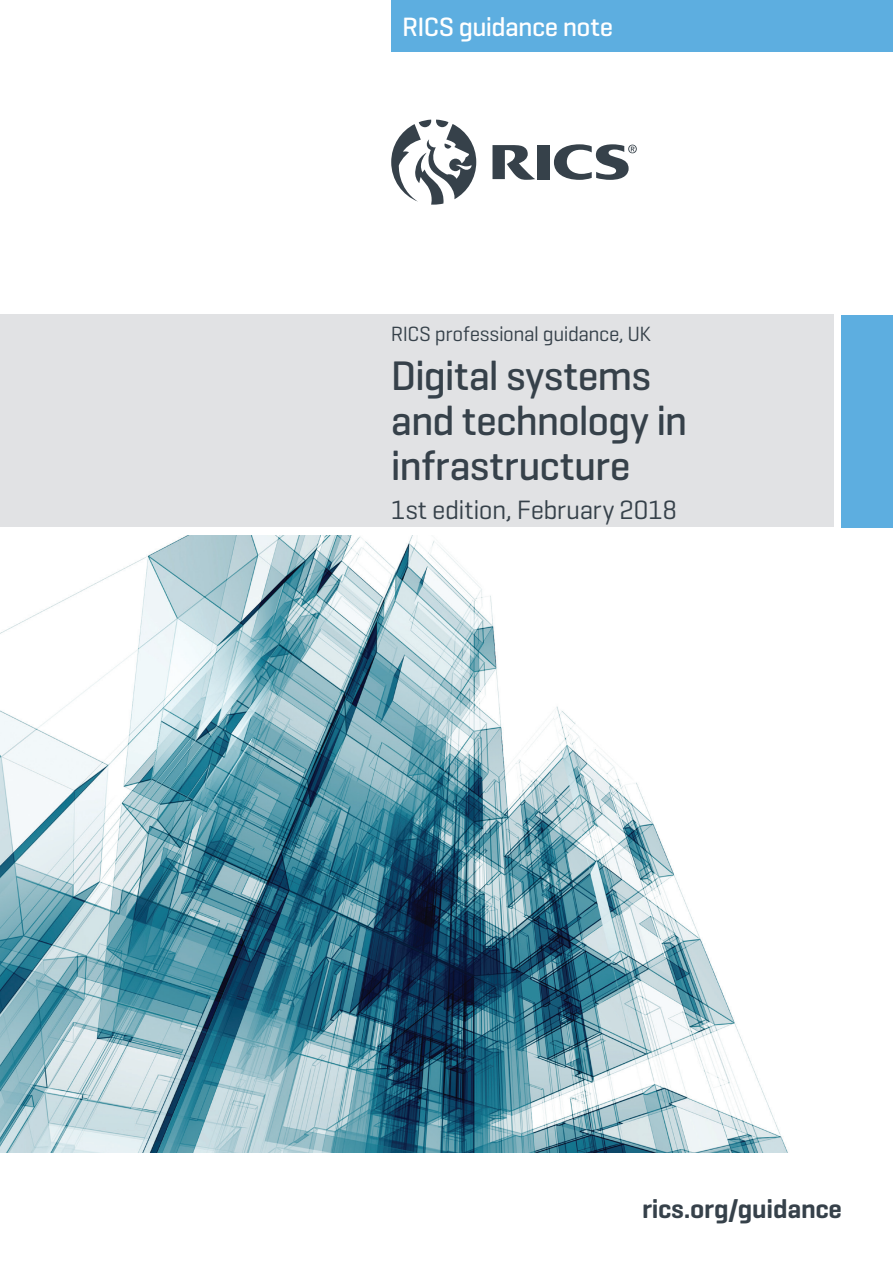
<style>
.page{position:relative;width:893px;height:1263px;background:#fff}
.page>*{position:absolute;margin:0;border:0;box-sizing:border-box;transform-origin:0 0}
.t1{font:500 42px/45px "Geogrotesque";letter-spacing:-.02em;color:#36414a}
.t2{font:27px "Geogrotesque";letter-spacing:-.015em;color:#36414a}
.t3{font:600 27px "Geogrotesque";letter-spacing:-.01em;color:#36414a}
.t4{font:500 27px "Geogrotesque";letter-spacing:-.025em;color:#fff}
.t5{font:21px "Geogrotesque";letter-spacing:-.025em;color:#36414a}
</style>
<div class="page">
<div style="left:391px;top:0;width:502px;height:52px;background:#5daee0"></div>
<div style="left:0;top:315px;width:833px;height:212px;background:#e1e2e4"></div>
<div style="left:842px;top:315px;width:51px;height:213px;background:#5daee0"></div>
<svg style="left:391px;top:120px;width:85px;height:85px"></svg>
<svg style="left:554px;top:144px;width:83px;height:36px"></svg>
<svg style="left:492px;top:145px;width:43px;height:35px"></svg>
<div style="left:538px;top:145px;width:12px;height:34px;background:#36414a"></div>
<img style="left:0;top:536px;width:788px;height:616px">
<p class="t4" style="left:402px;top:10px;width:213px">RICS guidance note</p>
<p class="t5" style="left:391px;top:321px;width:262px">RICS professional guidance, UK</p>
<p class="t1" style="left:391px;top:353px;width:298px">Digital systems and technology in infrastructure</p>
<p class="t2" style="left:391px;top:493px;width:288px">1st edition, February 2018</p>
<p class="t3" style="left:642px;top:1192px;width:201px">rics.org/guidance</p>
</div>
